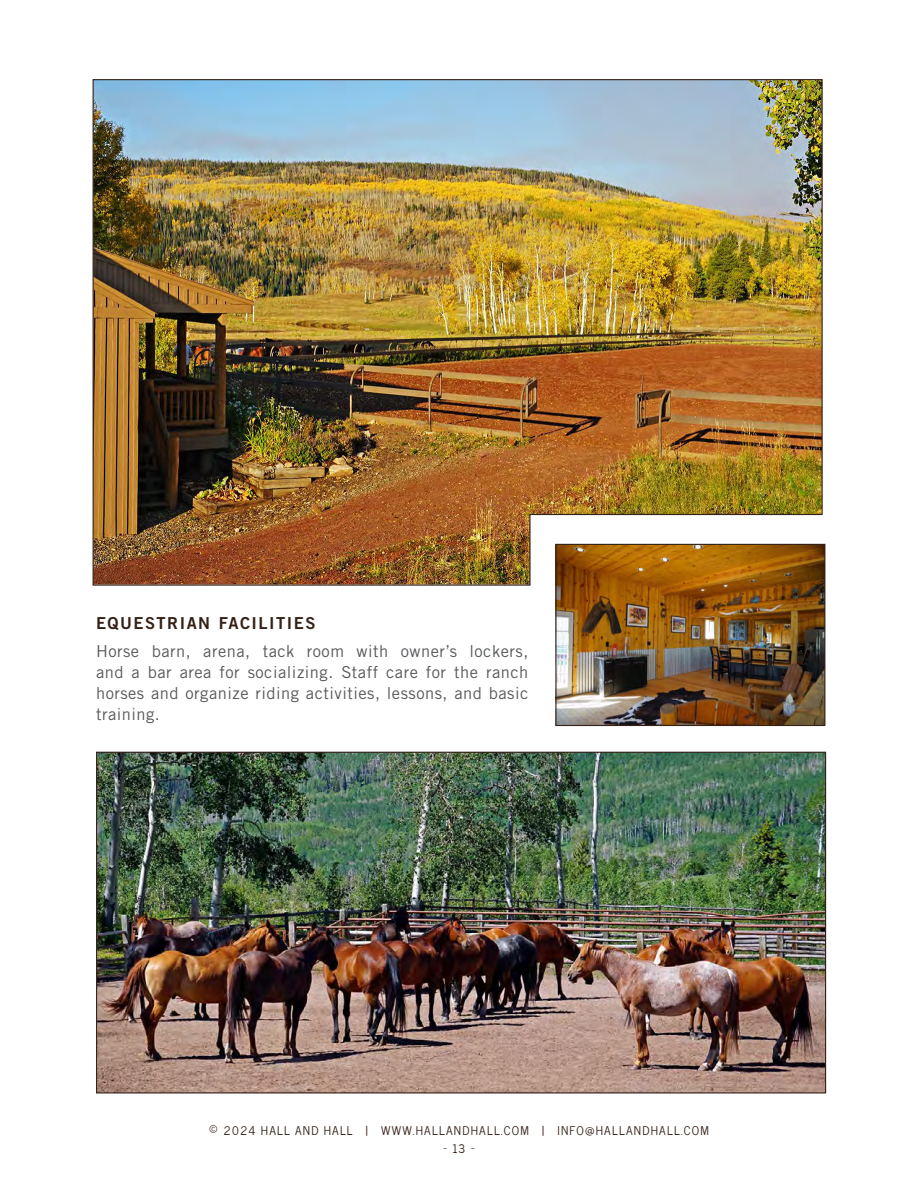
<style>
.page{position:relative;width:918px;height:1188px;background:#fff}
.page>*{position:absolute;margin:0;border:0;box-sizing:border-box;transform-origin:0 0}
.t1{font:16.5px/21px "Trade Gothic LT Std";letter-spacing:.03em;color:#58595b;text-align:justify}
.t2{font:16.5px "Trade Gothic LT Std Bd 2";letter-spacing:.09em;color:#342117}
.t3{font:12px "News Cycle";letter-spacing:.1em;color:#342117}
.s1{font-size:16.5px}
</style>
<div class="page">
<img style="left:557px;top:586px;width:266px;height:138px">
<div style="left:555px;top:544px;width:270px;height:182px;border:1px solid #342117"></div>
<img style="left:92px;top:79px;width:731px;height:507px">
<img style="left:98px;top:754px;width:726px;height:338px">
<p class="t2" style="left:96px;top:613px;width:221px">EQUESTRIAN FACILITIES</p>
<p class="t1" style="left:96px;top:640px;width:434px">Horse barn, arena, tack room with owner’s lockers, and a bar area for socializing. Staff care for the ranch horses and organize riding activities, lessons, and basic training.</p>
<p class="t3" style="left:209px;top:1120px;width:502px"><span class="s1">©</span> 2024 HALL AND HALL | WWW.HALLANDHALL.COM | INFO@HALLANDHALL.COM</p>
<p class="t3" style="left:443px;top:1138px;width:32px">— 13 –</p>
</div>
